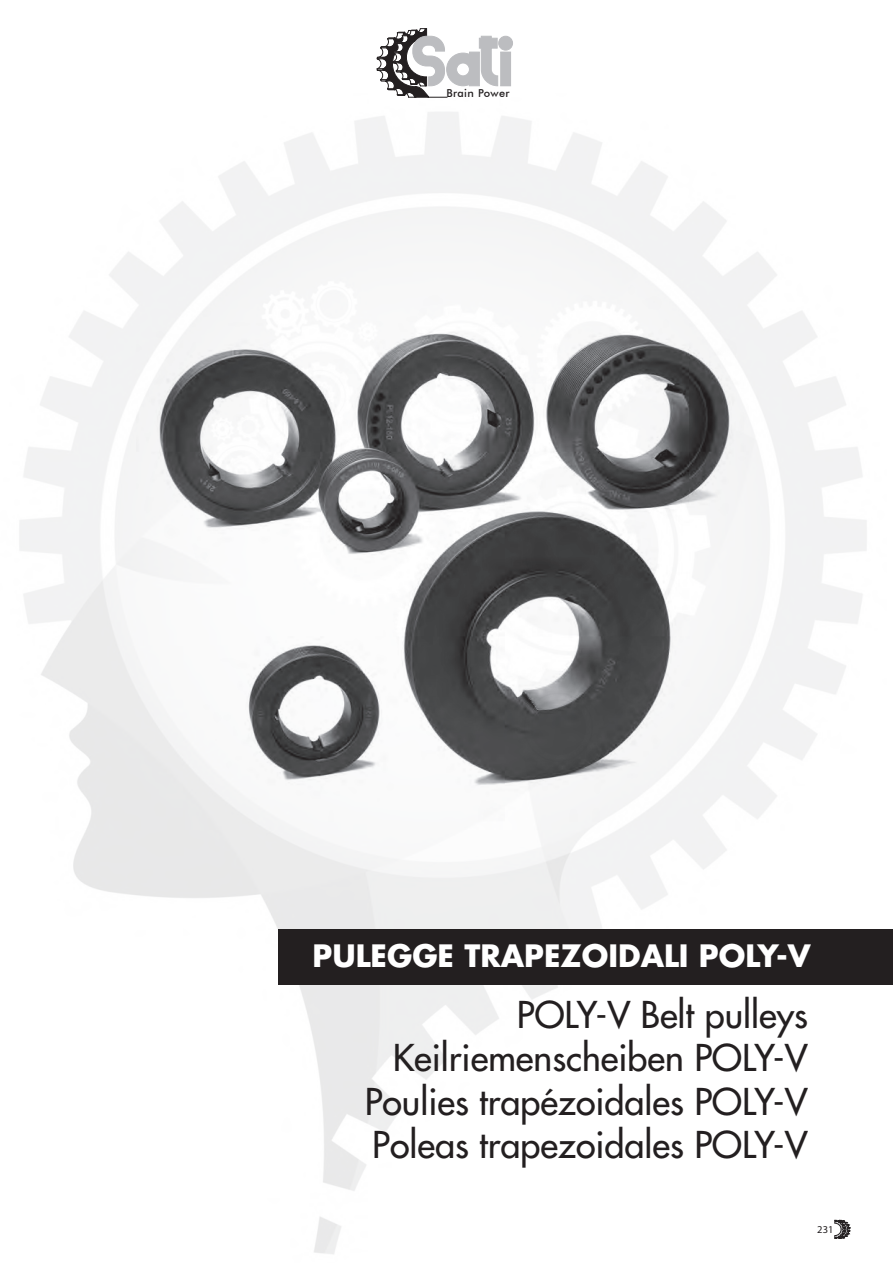
<style>
.page{position:relative;width:893px;height:1263px;background:#fff}
.page>*{position:absolute;margin:0;border:0;box-sizing:border-box;transform-origin:0 0}
.t1{font:36px/43.5px "Futura";color:#231f20;text-align:right}
.t2{font:700 30px "Futura";color:#fff}
.t3{font:500 10.95px "Futura BT";letter-spacing:.03em;color:#231f20}
.t4{font:10.5px "Myriad Pro";color:#231f20}
</style>
<div class="page">
<img style="left:19px;top:112px;width:868px;height:1142px">
<div style="left:501px;top:52px;width:10px;height:34px;background:#bcbdc0"></div>
<div style="left:500px;top:52px;width:11px;height:34px;border:1px solid #bcbdc0"></div>
<div style="left:499px;top:36px;width:14px;height:14px;background:#bcbdc0;border-radius:50%"></div>
<div style="left:498px;top:36px;width:15px;height:14px;border:1px solid #bcbdc0;border-radius:50%"></div>
<svg style="left:377px;top:28px;width:121px;height:70px"></svg>
<div style="left:279px;top:929px;width:614px;height:55px;background:#231f20"></div>
<img style="left:136px;top:268px;width:622px;height:586px">
<p class="t3" style="left:446px;top:87px;width:65px">Brain Power</p>
<p class="t2" style="left:313px;top:935px;width:500px">PULEGGE TRAPEZOIDALI POLY-V</p>
<p class="t1" style="left:365px;top:992px;width:445px">POLY-V Belt pulleys<br>Keilriemenscheiben POLY-V<br>Poulies trapézoidales POLY-V<br>Poleas trapezoidales POLY-V</p>
<p class="t4" style="left:817px;top:1222px;width:18px">231</p>
</div>
